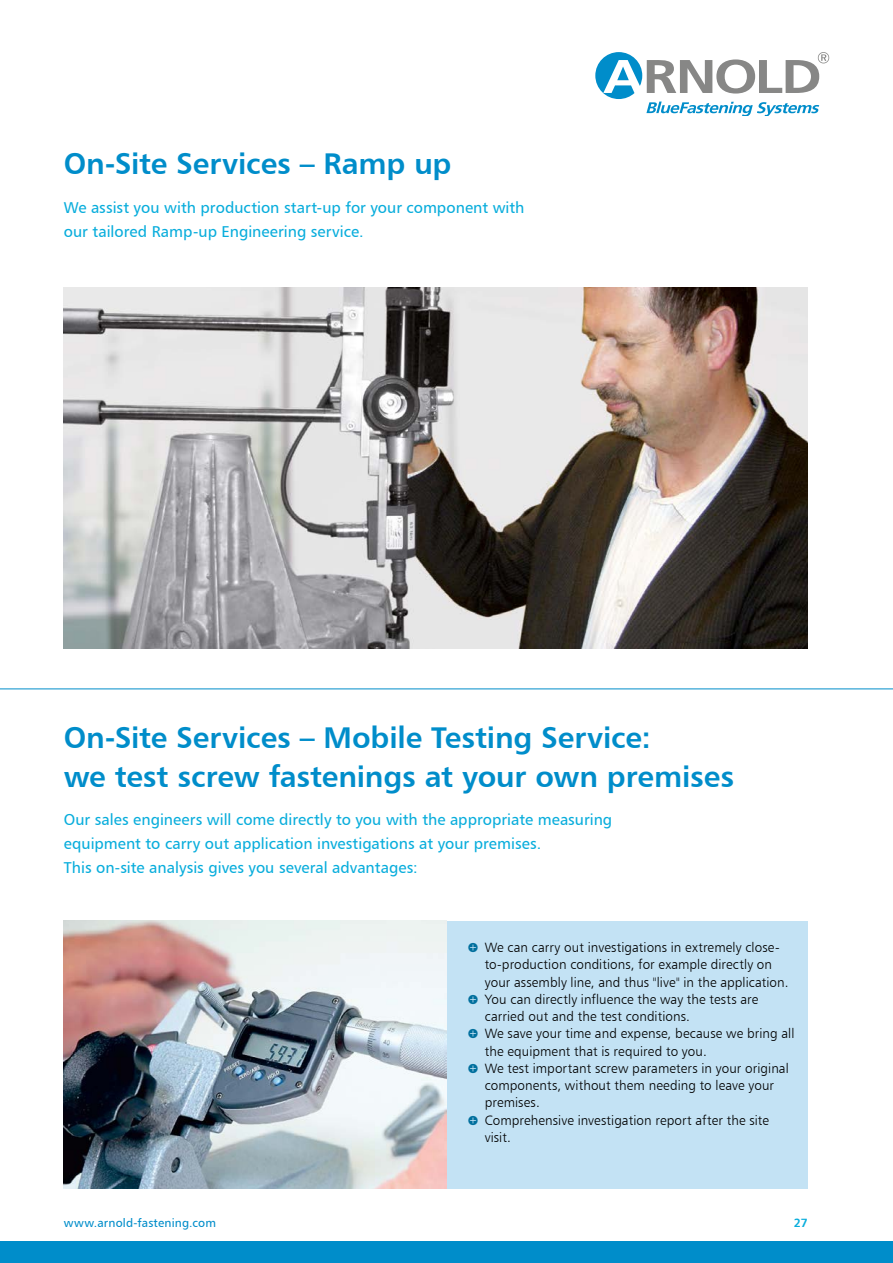
<style>
.page{position:relative;width:893px;height:1263px;background:#fff}
.page>*{position:absolute;margin:0;border:0;box-sizing:border-box;transform-origin:0 0}
.t1{font:30px/38.2px "Humanist 777 BT Bold B";letter-spacing:-.005em;color:#008dca}
.t2{font:15.75px/24px "Humanist 777 BT Roman B";color:#08addc}
.t3{font:13.5px/17.2px "Humanist 777 BT Light B";letter-spacing:.005em;color:#000}
.t4{font:12px "Humanist 777 BT Roman B";letter-spacing:.015em;color:#008dca}
.t5{font:12px "Humanist 777 BT Bold B";color:#08addc}
.s1{font-family:"Klavika";color:#006f9d}
</style>
<div class="page">
<div style="left:0;top:1242px;width:893px;height:21px;background:#008dca"></div>
<div style="left:446px;top:921px;width:362px;height:267px;background:#c3e2f4"></div>
<hr style="left:0;top:688px;width:893px;height:1px;background:#008dca">
<svg style="left:595px;top:52px;width:234px;height:64px"></svg>
<img style="left:64px;top:287px;width:744px;height:361px">
<img style="left:64px;top:921px;width:382px;height:267px">
<h1 class="t1" style="left:64px;top:144px;width:389px">On-Site Services – Ramp up</h1>
<p class="t2" style="left:64px;top:195px;width:462px">We assist you with production start-up for your component with our tailored Ramp-up Engineering service.</p>
<h1 class="t1" style="left:64px;top:718px;width:672px">On-Site Services – Mobile Testing Service:<br>we test screw fastenings at your own premises</h1>
<p class="t2" style="left:64px;top:807px;width:550px">Our sales engineers will come directly to you with the appropriate measuring equipment to carry out application investigations at your premises.<br>This on-site analysis gives you several advantages:</p>
<p class="t3" style="left:485px;top:939px;width:305px;text-indent:-17px"><span class="s1">•</span> We can carry out investigations in extremely close&shy;to-production conditions, for example directly on your assembly line, and thus "live" in the application.</p>
<p class="t3" style="left:485px;top:990px;width:275px;text-indent:-17px"><span class="s1">•</span> You can directly influence the way the tests are carried out and the test conditions.</p>
<p class="t3" style="left:485px;top:1025px;width:311px;text-indent:-17px"><span class="s1">•</span> We save your time and expense, because we bring all the equipment that is required to you.</p>
<p class="t3" style="left:485px;top:1059px;width:305px;text-indent:-17px"><span class="s1">•</span> We test important screw parameters in your original components, without them needing to leave your premises.</p>
<p class="t3" style="left:485px;top:1111px;width:286px;text-indent:-17px"><span class="s1">•</span> Comprehensive investigation report after the site visit.</p>
<p class="t4" style="left:64px;top:1215px;width:154px">www.arnold-fastening.com</p>
<p class="t5" style="left:794px;top:1215px;width:16px">27</p>
</div>
